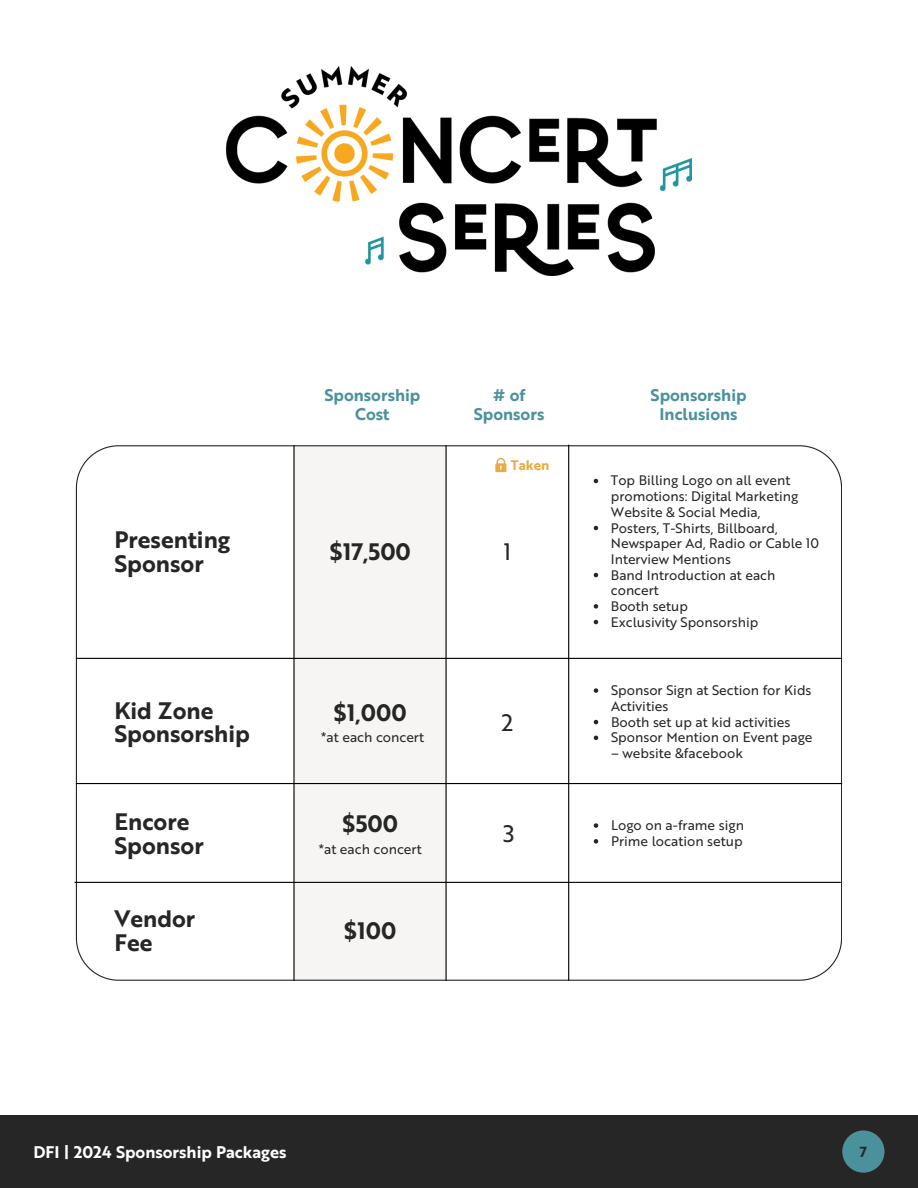
<style>
.page{position:relative;width:918px;height:1188px;background:#fff}
.page>*{position:absolute;margin:0;border:0;box-sizing:border-box;transform-origin:0 0}
.t1{font:23.25px/23.7px "Brother 1816 Bold";color:#262626}
.t2{font:23.25px "Brother 1816 Regular";color:#262626}
.t3{font:16.5px/19.2px "Brother 1816 Bold";color:#4b919c;text-align:center}
.t4{font:16.5px "Brother 1816 Bold";color:#fff}
.t5{font:14.25px "Brother 1816 Bold";color:#262626}
.t6{font:13.5px/15.6px "Brother 1816 Regular";color:#262626}
.t7{font:13.5px "Brother 1816 Bold";color:#eaab42}
</style>
<div class="page">
<svg style="left:76px;top:445px;width:766px;height:536px"></svg>
<hr style="left:293px;top:445px;width:2px;height:536px;background:#000">
<hr style="left:445px;top:445px;width:2px;height:536px;background:#000">
<hr style="left:76px;top:658px;width:766px;height:1px;background:#000">
<hr style="left:76px;top:783px;width:766px;height:1px;background:#000">
<hr style="left:568px;top:445px;width:1px;height:536px;background:#000">
<hr style="left:75px;top:882px;width:766px;height:1px;background:#000">
<img style="left:226px;top:66px;width:466px;height:210px">
<svg style="left:594px;top:479px;width:4px;height:4px"></svg>
<svg style="left:594px;top:526px;width:4px;height:4px"></svg>
<svg style="left:594px;top:573px;width:4px;height:4px"></svg>
<svg style="left:594px;top:604px;width:4px;height:5px"></svg>
<svg style="left:594px;top:620px;width:4px;height:4px"></svg>
<svg style="left:594px;top:688px;width:4px;height:5px"></svg>
<svg style="left:594px;top:720px;width:4px;height:4px"></svg>
<svg style="left:594px;top:736px;width:4px;height:4px"></svg>
<svg style="left:594px;top:823px;width:4px;height:5px"></svg>
<svg style="left:594px;top:839px;width:4px;height:5px"></svg>
<div style="left:0;top:1115px;width:918px;height:73px;background:#262626"></div>
<div style="left:842px;top:1130px;width:43px;height:43px;background:#4b919c;border-radius:50%"></div>
<svg style="left:495px;top:458px;width:11px;height:14px"></svg>
<p class="t3" style="left:324px;top:384px;width:97px">Sponsorship<br>Cost</p>
<p class="t3" style="left:651px;top:384px;width:97px">Sponsorship<br>Inclusions</p>
<h1 class="t3" style="left:474px;top:384px;width:72px"># of<br>Sponsors</h1>
<p class="t1" style="left:114px;top:526px;width:117px">Presenting<br>Sponsor</p>
<h1 class="t1" style="left:114px;top:697px;width:137px">Kid Zone<br>Sponsorship</h1>
<p class="t1" style="left:114px;top:808px;width:91px">Encore<br>Sponsor</p>
<p class="t1" style="left:329px;top:538px;width:83px">$17,500</p>
<p class="t1" style="left:333px;top:699px;width:75px">$1,000</p>
<h1 class="t6" style="left:321px;top:729px;width:105px">*at each concert</h1>
<p class="t1" style="left:342px;top:810px;width:58px">$500</p>
<h1 class="t6" style="left:318px;top:840px;width:105px">*at each concert</h1>
<p class="t1" style="left:114px;top:905px;width:82px">Vendor<br>Fee</p>
<p class="t1" style="left:344px;top:917px;width:54px">$100</p>
<h1 class="t7" style="left:511px;top:455px;width:40px">Taken</h1>
<p class="t2" style="left:503px;top:535px;width:9px">1</p>
<p class="t2" style="left:501px;top:705px;width:13px">2</p>
<p class="t2" style="left:504px;top:817px;width:13px">3</p>
<h2 class="t6" style="left:611px;top:472px;width:189px">Top Billing Logo on all event promotions: Digital Marketing<br>Website &amp; Social Media,</h2>
<h2 class="t6" style="left:611px;top:519px;width:210px">Posters, T-Shirts, Billboard,<br>Newspaper Ad, Radio or Cable 10<br>Interview Mentions</h2>
<h2 class="t6" style="left:611px;top:566px;width:166px">Band Introduction at each concert</h2>
<h1 class="t6" style="left:611px;top:597px;width:79px">Booth setup</h1>
<h1 class="t6" style="left:611px;top:613px;width:149px">Exclusivity Sponsorship</h1>
<h1 class="t6" style="left:611px;top:681px;width:202px">Sponsor Sign at Section for Kids<br>Activities</h1>
<p class="t6" style="left:611px;top:713px;width:181px">Booth set up at kid activities</p>
<h3 class="t6" style="left:611px;top:729px;width:203px">Sponsor Mention on Event page</h3>
<h3 class="t6" style="left:611px;top:745px;width:133px">– website &amp;facebook</h3>
<p class="t6" style="left:611px;top:817px;width:134px">Logo on a-frame sign</p>
<p class="t6" style="left:611px;top:832px;width:133px">Prime location setup</p>
<p class="t4" style="left:33px;top:1140px;width:255px">DFI | 2024 Sponsorship Packages</p>
<p class="t5" style="left:860px;top:1142px;width:9px">7</p>
</div>
